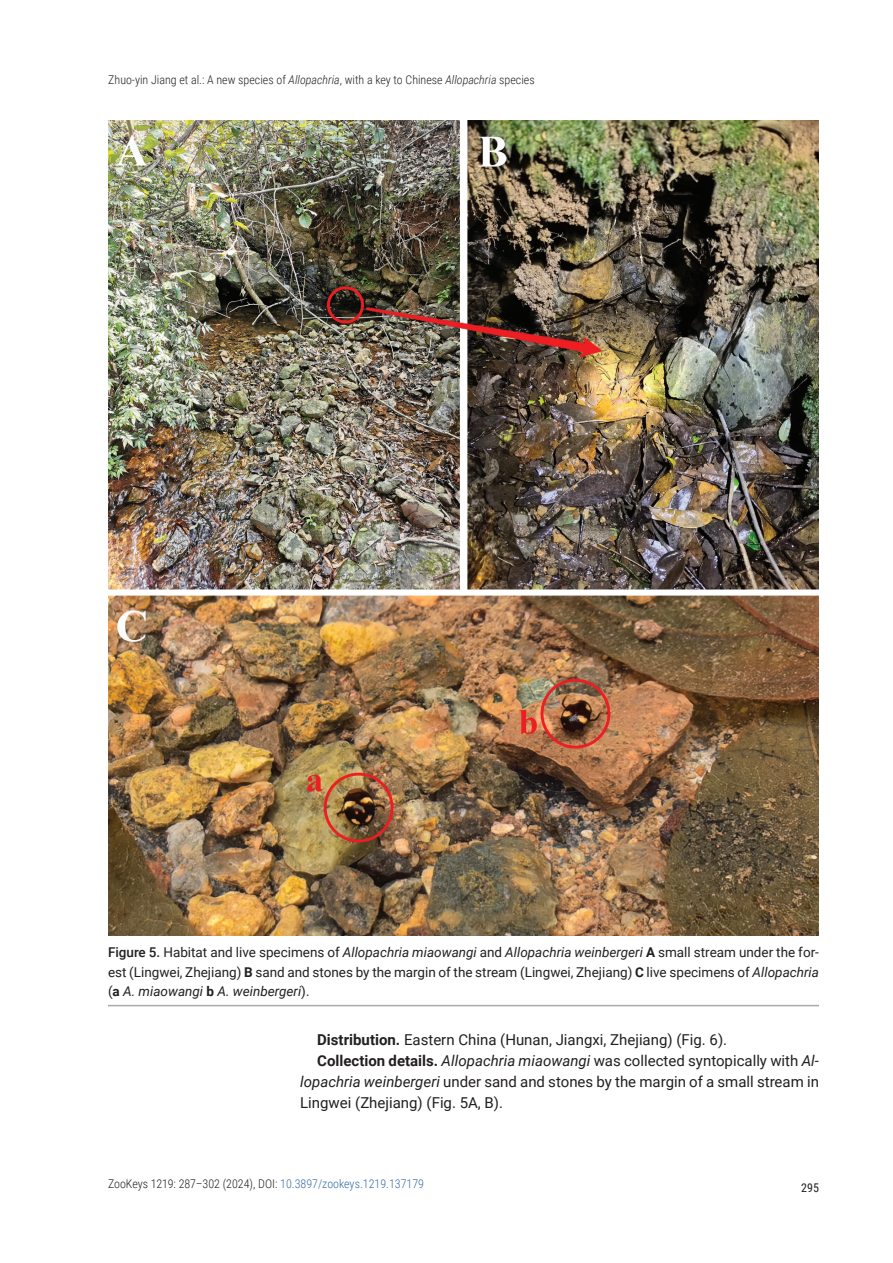
<style>
.page{position:relative;width:893px;height:1263px;background:#fff}
.page>*{position:absolute;margin:0;border:0;box-sizing:border-box;transform-origin:0 0}
.Body_text{font:15px/21px "Roboto";color:#231f20;text-align:justify}
.FIG_-_Caption{font:13.5px/19.8px "Roboto";color:#231f20;text-align:justify}
.t1{font:300 12px "Roboto Condensed";color:#231f20}
.t2{font:12px "Roboto Condensed";color:#231f20}
.s1{font-style:italic}
.s2{font-weight:500}
.s3{font-weight:700}
.s4{color:#376ba5}
</style>
<div class="page">
<hr style="left:108px;top:1005px;width:711px;height:1px;background:#a8a9ad">
<img style="left:108px;top:121px;width:711px;height:815px">
<p class="t1" style="left:108px;top:71px;width:428px">Zhuo-yin Jiang et al.: A new species of <span class="s1">Allopachria</span>, with a key to Chinese <span class="s1">Allopachria</span> species</p>
<p class="FIG_-_Caption" style="left:108px;top:941px;width:712px"><span class="s2">Figure 5.</span> Habitat and live specimens of <span class="s1">Allopachria miaowangi</span> and <span class="s1">Allopachria weinbergeri</span> <span class="s3">A</span> small stream under the for&shy;est (Lingwei, Zhejiang) <span class="s3">B</span> sand and stones by the margin of the stream (Lingwei, Zhejiang) <span class="s3">C</span> live specimens of <span class="s1">Allopachria </span>(<span class="s3">a</span> <span class="s1">A. miaowangi</span> <span class="s3">b</span> <span class="s1">A. weinbergeri</span>).</p>
<p class="Body_text" style="left:317px;top:1028px;width:411px"><span class="s3">Distribution.</span> Eastern China (Hunan, Jiangxi, Zhejiang) (Fig. 6).</p>
<p class="Body_text" style="left:300px;top:1049px;width:520px;text-indent:17px"><span class="s3">Collection details.</span> <span class="s1">Allopachria miaowangi</span> was collected syntopically with <span class="s1">Al&shy;lopachria weinbergeri</span> under sand and stones by the margin of a small stream in Lingwei (Zhejiang) (Fig. 5A, B).</p>
<p class="t1" style="left:108px;top:1175px;width:318px">ZooKeys 1219: 287–302 (2024), DOI: <span class="s4">10.3897/zookeys.1219.137179</span></p>
<p class="t2" style="left:801px;top:1179px;width:19px">295</p>
</div>
